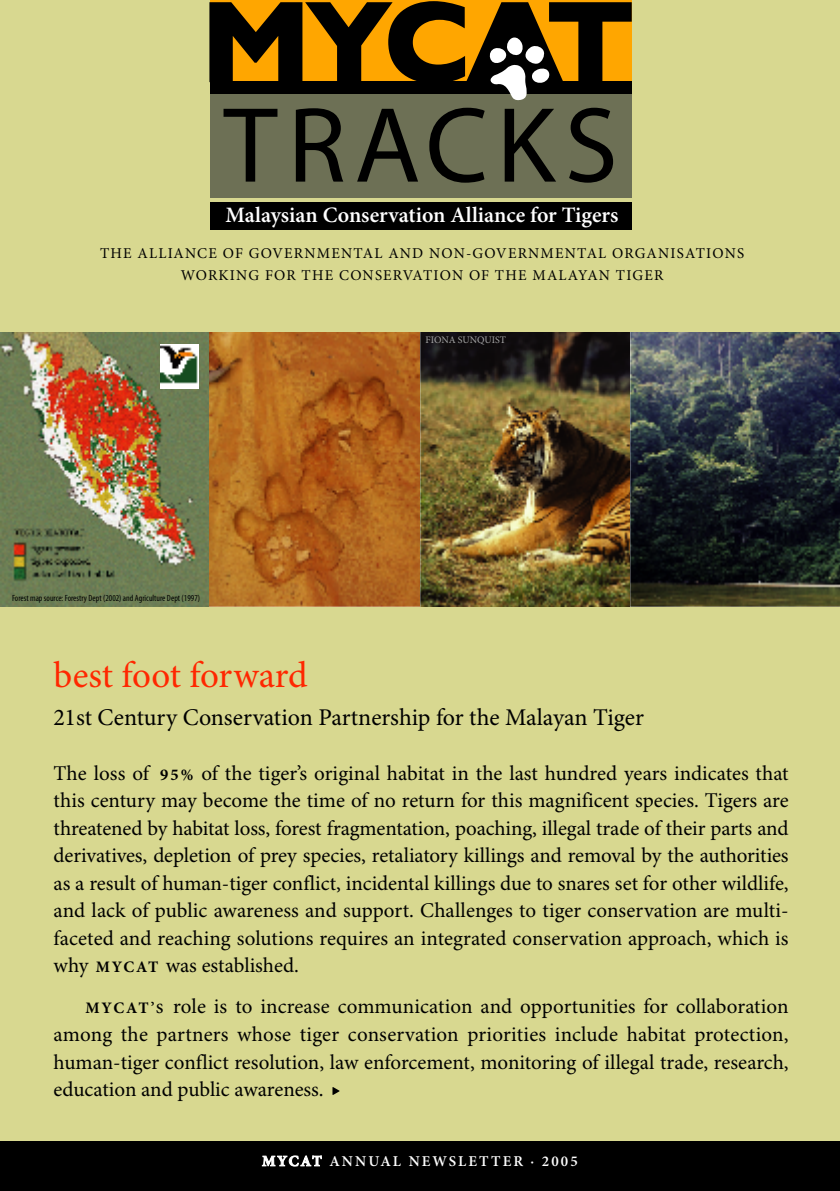
<style>
.page{position:relative;width:840px;height:1191px;background:#fff}
.page>*{position:absolute;margin:0;border:0;box-sizing:border-box;transform-origin:0 0}
.t1{font:37px "Minion Pro";letter-spacing:-.005em;color:#ff2700}
.t2{font:24px "Minion Pro";letter-spacing:-.005em;color:#000}
.t3{font:600 22px "Minion Pro";color:#fff}
.t4{font:21px/27.6px "Minion Pro";color:#000;text-align:justify}
.t5{font:15px/22px "Minion Pro";letter-spacing:.08em;color:#000;text-align:center}
.t6{font:600 15px "Minion Pro";letter-spacing:.14em;color:#fff}
.t7{font:10px "Minion Pro";letter-spacing:-.01em;color:#a6a6a6}
.t8{font:condensed 9px "Myriad Pro";color:#000}
.s1{font-weight:700;font-size:16.4px}
.s2{font-weight:700;font-size:16px}
.s3{font-weight:600;font-size:16px}
.s4{font-weight:700}
</style>
<div class="page">
<div style="left:0;top:0;width:839px;height:1191px;background:#d8d890"></div>
<div style="left:0;top:1142px;width:839px;height:49px;background:#000"></div>
<svg style="left:332px;top:1087px;width:7px;height:8px"></svg>
<div style="left:209px;top:202px;width:422px;height:27px;background:#000"></div>
<div style="left:209px;top:94px;width:422px;height:104px;background:#6d7055"></div>
<svg style="left:223px;top:109px;width:54px;height:73px"></svg>
<svg style="left:296px;top:108px;width:47px;height:74px"></svg>
<svg style="left:357px;top:109px;width:61px;height:73px"></svg>
<svg style="left:429px;top:108px;width:55px;height:75px"></svg>
<svg style="left:504px;top:109px;width:52px;height:73px"></svg>
<svg style="left:569px;top:108px;width:43px;height:75px"></svg>
<svg style="left:209px;top:1px;width:422px;height:100px;background:#684a0f"></svg>
<img style="left:0;top:333px;width:212px;height:274px">
<img style="left:160px;top:345px;width:38px;height:44px">
<img style="left:210px;top:333px;width:629px;height:273px">
<p class="t3" style="left:225px;top:202px;width:394px">Malaysian Conservation Alliance for Tigers</p>
<p class="t5" style="left:100px;top:243px;width:645px">THE ALLIANCE OF GOVERNMENTAL AND NON-GOVERNMENTAL ORGANISATIONS<br>WORKING FOR THE CONSERVATION OF THE MALAYAN TIGER</p>
<p class="t8" style="left:12px;top:593px;width:189px">Forest map source: Forestry Dept (2002) and Agriculture Dept (1997)</p>
<p class="t7" style="left:425px;top:334px;width:82px">FIONA SUNQUIST</p>
<h1 class="t1" style="left:54px;top:653px;width:255px">best foot forward</h1>
<p class="t2" style="left:54px;top:703px;width:591px">21st Century Conservation Partnership for the Malayan Tiger</p>
<p class="t4" style="left:54px;top:760px;width:736px">The loss of <span class="s1">95%</span> of the tiger’s original habitat in the last hundred years indicates that this century may become the time of no return for this magnificent species. Tigers are threatened by habitat loss, forest fragmentation, poaching, illegal trade of their parts and derivatives, depletion of prey species, retaliatory killings and removal by the authorities as a result of human-tiger conflict, incidental killings due to snares set for other wildlife, and lack of public awareness and support. Challenges to tiger conservation are multi&shy;faceted and reaching solutions requires an integrated conservation approach, which is why <span class="s2">MYCAT</span> was established.</p>
<p class="t4" style="left:54px;top:994px;width:736px;text-indent:32px"><span class="s2">MYCAT</span><span class="s3">’</span>s role is to increase communication and opportunities for collaboration among the partners whose tiger conservation priorities include habitat protection, human-tiger conflict resolution, law enforcement, monitoring of illegal trade, research, education and public awareness.</p>
<p class="t6" style="left:262px;top:1152px;width:317px"><span class="s4">MYCAT</span> ANNUAL NEWSLETTER · 2005</p>
</div>
